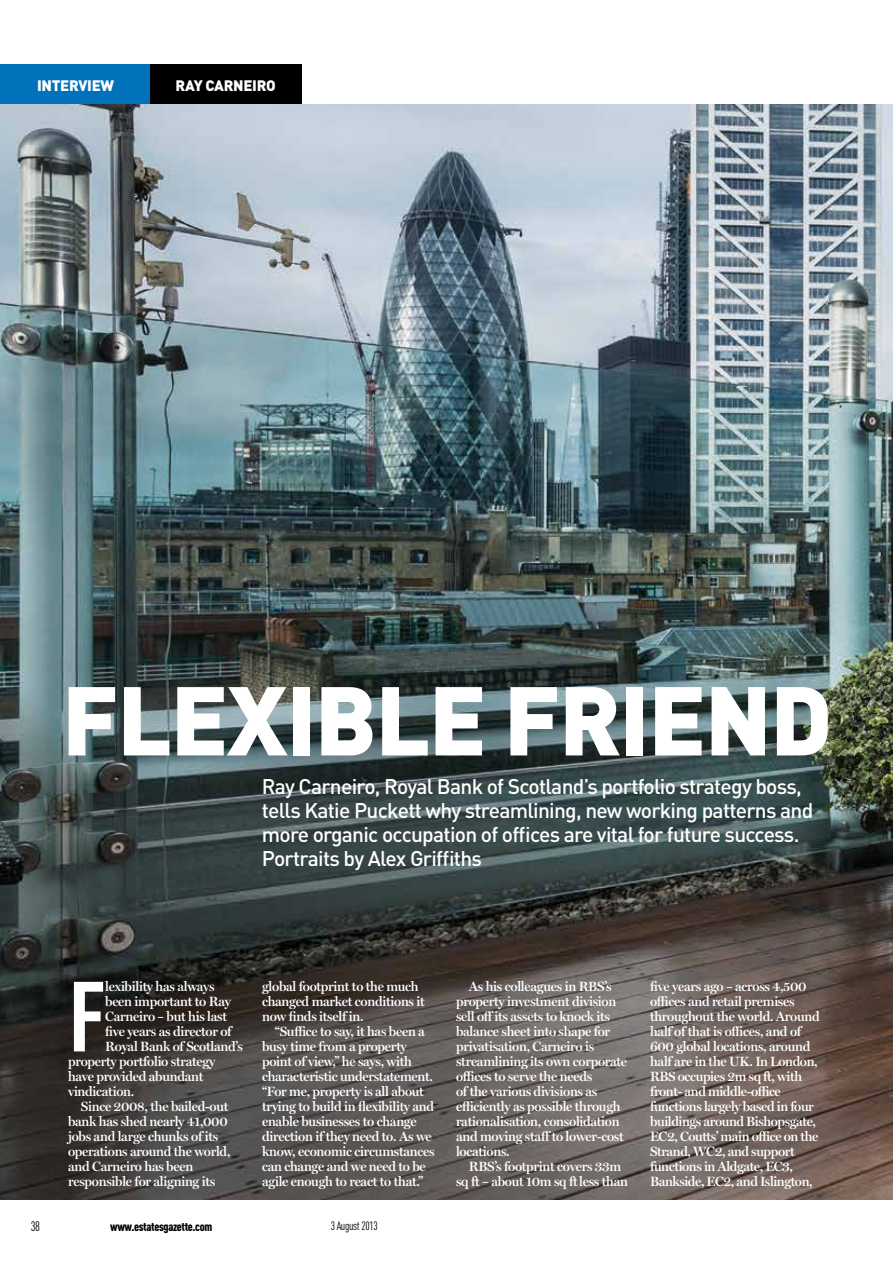
<style>
.page{position:relative;width:893px;height:1263px;background:#fff}
.page>*{position:absolute;margin:0;border:0;box-sizing:border-box;transform-origin:0 0}
.t1{font:700 condensed 97.8px "DIN Pro";color:#fff}
.t2{font:900 96px "DIN Pro";letter-spacing:-.02em;color:#fff}
.t3{font:500 21px/24px "DIN Pro";letter-spacing:-.035em;color:#fff}
.t4{font:900 15px "DIN Pro";letter-spacing:-.02em;color:#fff}
.t5{font:600 13.5px/15px "Miller Display";letter-spacing:-.02em;color:#fff}
.t6{font:condensed 13.5px "DIN Pro";color:#000}
.t7{font:900 condensed 12px "DIN Pro";letter-spacing:-.03em;color:#000}
.t8{font:condensed 12px "DIN Pro";letter-spacing:-.03em;color:#000}
</style>
<div class="page">
<div style="left:0;top:64px;width:150px;height:42px;background:#0072bc"></div>
<div style="left:150px;top:64px;width:151px;height:42px;background:#000"></div>
<img style="left:0;top:104px;width:893px;height:1095px">
<p class="t4" style="left:37px;top:75px;width:79px">INTERVIEW</p>
<p class="t4" style="left:176px;top:75px;width:102px">RAY CARNEIRO</p>
<h2 class="t2" style="left:62px;top:655px;width:772px">FLEXIBLE FRIEND</h2>
<h3 class="t3" style="left:262px;top:774px;width:553px">Ray Carneiro, Royal Bank of Scotland’s portfolio strategy boss, tells Katie Puckett why streamlining, new working patterns and more organic occupation of offices are vital for future success.<br>Portraits by Alex Griffiths</h3>
<h1 class="t1" style="left:68px;top:957px;width:40px">F</h1>
<p class="t5" style="left:105px;top:980px;width:111px">lexibility has always</p>
<p class="t5" style="left:105px;top:995px;width:127px">been important to Ray</p>
<p class="t5" style="left:105px;top:1010px;width:123px">Carneiro – but his last</p>
<p class="t5" style="left:105px;top:1025px;width:128px">five years as director of</p>
<p class="t5" style="left:105px;top:1040px;width:139px">Royal Bank of Scotland’s</p>
<p class="t5" style="left:68px;top:1055px;width:149px">property portfolio strategy</p>
<p class="t5" style="left:68px;top:1070px;width:137px">have provided abundant</p>
<p class="t5" style="left:68px;top:1085px;width:68px">vindication.</p>
<p class="t5" style="left:81px;top:1100px;width:149px">Since 2008, the bailed-out</p>
<p class="t5" style="left:68px;top:1115px;width:161px">bank has shed nearly 41,000</p>
<p class="t5" style="left:68px;top:1130px;width:152px">jobs and large chunks of its</p>
<p class="t5" style="left:68px;top:1145px;width:164px">operations around the world,</p>
<p class="t5" style="left:68px;top:1160px;width:127px">and Carneiro has been</p>
<p class="t5" style="left:68px;top:1175px;width:149px">responsible for aligning its</p>
<p class="t6" style="left:31px;top:1218px;width:11px">38</p>
<p class="t7" style="left:110px;top:1219px;width:104px">www.estatesgazette.com</p>
<p class="t5" style="left:262px;top:980px;width:164px">global footprint to the much changed market conditions it now finds itself in.</p>
<p class="t5" style="left:262px;top:1025px;width:174px;text-indent:13px">“Suffice to say, it has been a busy time from a property point of view,” he says, with characteristic understatement. “For me, property is all about trying to build in flexibility and enable businesses to change direction if they need to. As we know, economic circumstances can change and we need to be agile enough to react to that.”</p>
<p class="t8" style="left:331px;top:1219px;width:48px">3 August 2013</p>
<p class="t5" style="left:456px;top:980px;width:173px;text-indent:13px">As his colleagues in RBS’s property investment division sell off its assets to knock its balance sheet into shape for privatisation, Carneiro is streamlining its own corporate offices to serve the needs<br>of the various divisions as efficiently as possible through rationalisation, consolidation and moving staff to lower-cost locations.</p>
<p class="t5" style="left:456px;top:1160px;width:173px;text-align:center">RBS’s footprint covers 33m<br>sq ft – about 10m sq ftless than</p>
<p class="t5" style="left:650px;top:980px;width:171px">five years ago – across 4,500 offices and retail premises throughout the world. Around half of that is offices, and of<br>600 global locations, around half are in the UK. In London,<br>RBS occupies 2m sq ft, with front- and middle-office functions largely based in four buildings around Bishopsgate,<br>EC2, Coutts’ main office on the<br>Strand, WC2, and support functions in Aldgate, EC3,<br>Bankside, EC2, and Islington,</p>
</div>
